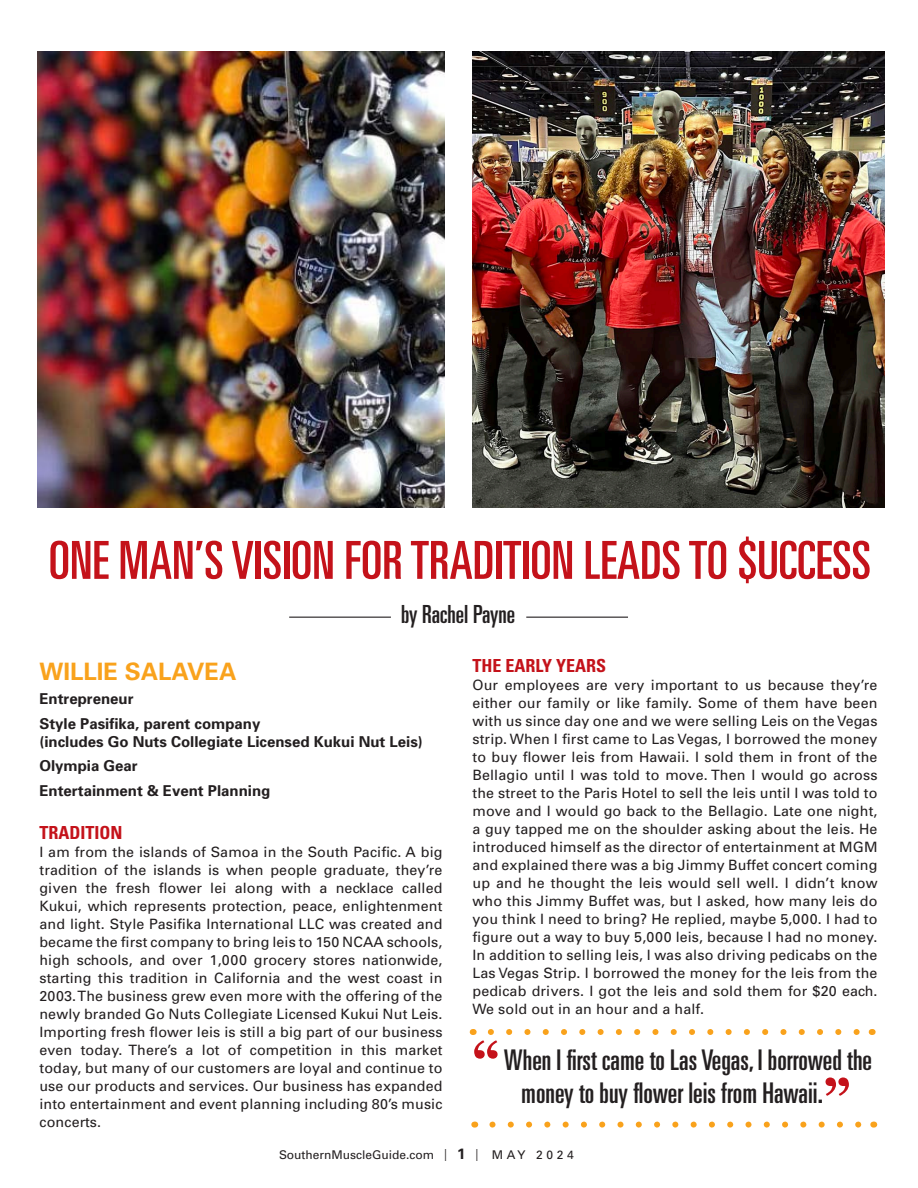
<style>
.page{position:relative;width:918px;height:1188px;background:#fff}
.page>*{position:absolute;margin:0;border:0;box-sizing:border-box;transform-origin:0 0}
.Head{font:ultra-condensed 52.5px "Univers";color:#c4121a}
.Body_Copy{font:ultra-condensed 28.5px/33px "Univers";color:#231f20}
.Body_Copy-2{font:ultra-condensed 25.05px "Univers";color:#231f20}
.t1{font:700 24px "Univers";color:#f9a21c}
.t2{font:700 condensed 18px "Univers";color:#c4121a}
.t3{font:700 15px/18px "Univers";color:#231f20}
.t4{font:14.25px/18px "Univers";letter-spacing:.01em;color:#231f20;text-align:justify}
.t5{font:12px "Univers";color:#231f20}
.s1{font-family:"Georgia";font-weight:700;font-stretch:normal;font-size:53.55px;color:#c4121a}
.s2{font-stretch:condensed}
.s3{font-weight:700;font-size:15px}
</style>
<div class="page">
<hr style="left:289px;top:617px;width:102px;height:1px;background:#231f20">
<hr style="left:526px;top:617px;width:102px;height:1px;background:#231f20">
<img style="left:472px;top:51px;width:413px;height:457px">
<img style="left:37px;top:51px;width:408px;height:457px">
<svg style="left:491px;top:1029px;width:369px;height:6px"></svg>
<svg style="left:492px;top:1122px;width:370px;height:6px"></svg>
<p class="Head" style="left:49px;top:530px;width:824px">ONE MAN’S VISION FOR TRADITION LEADS TO $UCCESS</p>
<p class="Body_Copy-2" style="left:401px;top:600px;width:115px">by Rachel Payne</p>
<p class="t2" style="left:472px;top:655px;width:135px">THE EARLY YEARS</p>
<p class="t4" style="left:472px;top:676px;width:407px">Our employees are very important to us because they’re either our family or like family. Some of them have been with us since day one and we were selling Leis on the Vegas strip. When I first came to Las Vegas, I borrowed the money to buy flower leis from Hawaii. I sold them in front of the Bellagio until I was told to move. Then I would go across the street to the Paris Hotel to sell the leis until I was told to move and I would go back to the Bellagio. Late one night, a guy tapped me on the shoulder asking about the leis. He introduced himself as the director of entertainment at MGM and explained there was a big Jimmy Buffet concert coming up and he thought the leis would sell well. I didn’t know who this Jimmy Buffet was, but I asked, how many leis do you think I need to bring? He replied, maybe 5,000. I had to figure out a way to buy 5,000 leis, because I had no money.<br>In addition to selling leis, I was also driving pedicabs on the Las Vegas Strip. I borrowed the money for the leis from the pedicab drivers. I got the leis and sold them for $20 each.<br>We sold out in an hour and a half.</p>
<p class="Body_Copy" style="left:521px;top:1043px;width:352px;text-indent:-49px"><span class="s1">“</span>When I first came to Las Vegas, I borrowed the money to buy flower leis from Hawaii.<span class="s1">”</span></p>
<p class="t1" style="left:39px;top:657px;width:198px">WILLIE SALAVEA</p>
<p class="t3" style="left:39px;top:690px;width:96px">Entrepreneur</p>
<p class="t3" style="left:39px;top:714px;width:385px">Style Pasifika, parent company<br>(includes Go Nuts Collegiate Licensed Kukui Nut Leis)</p>
<p class="t3" style="left:39px;top:757px;width:100px">Olympia Gear</p>
<p class="t3" style="left:39px;top:781px;width:232px">Entertainment &amp; Event Planning</p>
<p class="t2" style="left:39px;top:821px;width:85px">TRADITION</p>
<p class="t4" style="left:39px;top:843px;width:405px">I am from the islands of Samoa in the South Pacific. A big tradition of the islands is when people graduate, they’re given the fresh flower lei along with a necklace called Kukui, which represents protection, peace, enlightenment and light. Style Pasifika International LLC was created and became the first company to bring leis to 150 NCAA schools, high schools, and over 1,000 grocery stores nationwide, starting this tradition in California and the west coast in 2003. The business grew even more with the offering of the newly branded Go Nuts Collegiate Licensed Kukui Nut Leis.<br>Importing fresh flower leis is still a big part of our business even today. There’s a lot of competition in this market today, but many of our customers are loyal and continue to use our products and services. Our business has expanded into entertainment and event planning including 80’s music concerts.</p>
<p class="t5" style="left:279px;top:1148px;width:296px">SouthernMuscleGuide.com <span class="s2">|</span> <span class="s3">1</span> <span class="s2">|</span> M A Y 2 0 2 4</p>
</div>
